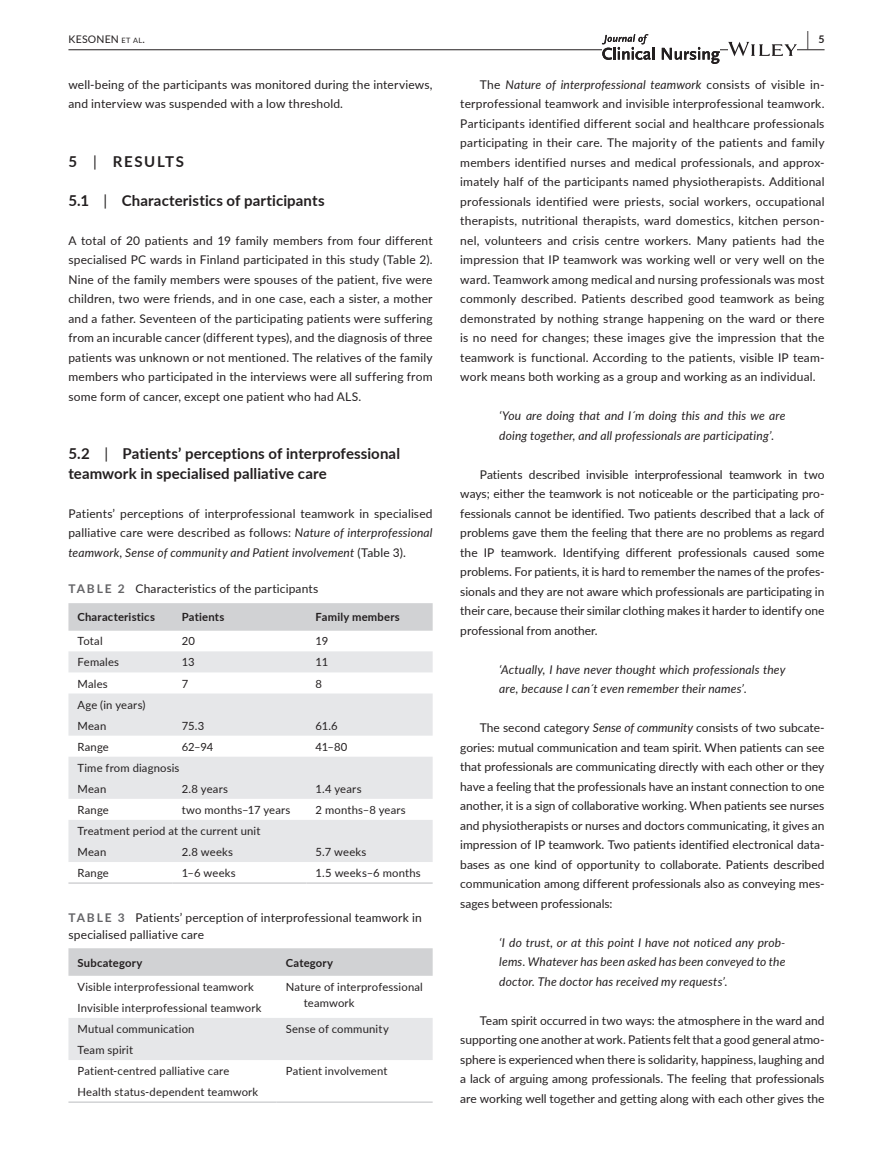
<style>
.page{position:relative;width:893px;height:1174px;background:#fff}
.page>*{position:absolute;margin:0;border:0;box-sizing:border-box;transform-origin:0 0}
.t1{font:700 19.5px "Lato";color:#231f20;scale:.43 1}
.t2{font:700 15px/19.5px "Lato";letter-spacing:.005em;color:#231f20}
.t3{font:700 15px "Lato";letter-spacing:.105em;color:#231f20}
.t4{font:12px/19.5px "Lato";letter-spacing:.01em;color:#231f20;text-align:justify}
.t5{font:italic 12px/19.5px "Lato";letter-spacing:.015em;color:#231f20}
.t6{font:11.25px/21px "Lato";letter-spacing:.015em;color:#231f20}
.t7{font:700 11.25px "Lato";letter-spacing:.02em;color:#231f20}
.t8{font:10.5px "Lato";letter-spacing:.02em;color:#231f20}
.s1{font-size:7.35px}
.s2{font-style:italic}
.s3{font-style:normal}
.s4{font-weight:400}
.s5{font-weight:700;color:#636366}
</style>
<div class="page">
<hr style="left:68px;top:49px;width:756px;height:1px;background:#231f20">
<div style="left:602px;top:34px;width:118px;height:30px;background:#fff"></div>
<svg style="left:602px;top:34px;width:52px;height:26px"></svg>
<svg style="left:662px;top:47px;width:58px;height:17px"></svg>
<svg style="left:728px;top:42px;width:69px;height:14px"></svg>
<div style="left:68px;top:603px;width:365px;height:27px;background:#d1d2d4"></div>
<svg style="left:68px;top:651px;width:365px;height:211px;fill:#e6e7e9"></svg>
<hr style="left:68px;top:882px;width:105px;height:2px;background:#d1d2d4">
<hr style="left:173px;top:882px;width:134px;height:2px;background:#d1d2d4">
<hr style="left:307px;top:882px;width:126px;height:2px;background:#d1d2d4">
<div style="left:68px;top:948px;width:365px;height:27px;background:#d1d2d4"></div>
<div style="left:68px;top:1018px;width:365px;height:42px;background:#e6e7e9"></div>
<hr style="left:68px;top:1101px;width:209px;height:1px;background:#d1d2d4">
<hr style="left:277px;top:1101px;width:156px;height:1px;background:#d1d2d4">
<p class="t8" style="left:68px;top:31px;width:78px">KESONEN <span class="s1">et al</span>.</p>
<h1 class="t1" style="left:807px;top:25px;width:43px">| <sup>5</sup></h1>
<p class="t4" style="left:68px;top:74px;width:366px">well-being of the participants was monitored during the interviews, and interview was suspended with a low threshold.</p>
<p class="t4" style="left:460px;top:74px;width:366px;text-indent:20px">The <span class="s2">Nature of interprofessional teamwork</span> consists of visible in&shy;terprofessional teamwork and invisible interprofessional teamwork.<br>Participants identified different social and healthcare professionals participating in their care. The majority of the patients and family members identified nurses and medical professionals, and approx&shy;imately half of the participants named physiotherapists. Additional professionals identified were priests, social workers, occupational therapists, nutritional therapists, ward domestics, kitchen person&shy;nel, volunteers and crisis centre workers. Many patients had the impression that IP teamwork was working well or very well on the ward. Teamwork among medical and nursing professionals was most commonly described. Patients described good teamwork as being demonstrated by nothing strange happening on the ward or there is no need for changes; these images give the impression that the teamwork is functional. According to the patients, visible IP team&shy;work means both working as a group and working as an individual.</p>
<p class="t5" style="left:499px;top:405px;width:288px">‘You are doing that and I´m doing this and this we are doing together, and all professionals are participating’<span class="s3">.</span></p>
<p class="t4" style="left:460px;top:464px;width:366px;text-indent:20px">Patients described invisible interprofessional teamwork in two ways; either the teamwork is not noticeable or the participating pro&shy;fessionals cannot be identified. Two patients described that a lack of problems gave them the feeling that there are no problems as regard the IP teamwork. Identifying different professionals caused some problems. For patients, it is hard to remember the names of the profes&shy;sionals and they are not aware which professionals are participating in their care, because their similar clothing makes it harder to identify one professional from another.</p>
<p class="t5" style="left:499px;top:659px;width:288px">‘Actually, I have never thought which professionals they are, because I can´t even remember their names’<span class="s3">.</span></p>
<p class="t4" style="left:460px;top:717px;width:366px;text-indent:20px">The second category <span class="s2">Sense of community</span> consists of two subcate&shy;gories: mutual communication and team spirit. When patients can see that professionals are communicating directly with each other or they have a feeling that the professionals have an instant connection to one another, it is a sign of collaborative working. When patients see nurses and physiotherapists or nurses and doctors communicating, it gives an impression of IP teamwork. Two patients identified electronical data&shy;bases as one kind of opportunity to collaborate. Patients described communication among different professionals also as conveying mes&shy;sages between professionals:</p>
<p class="t5" style="left:499px;top:932px;width:288px;text-align:justify">‘I do trust, or at this point I have not noticed any prob&shy;lems. Whatever has been asked has been conveyed to the doctor. The doctor has received my requests’<span class="s3">.</span></p>
<p class="t4" style="left:460px;top:1010px;width:366px;text-indent:20px">Team spirit occurred in two ways: the atmosphere in the ward and supporting one another at work. Patients felt that a good general atmo&shy;sphere is experienced when there is solidarity, happiness, laughing and a lack of arguing among professionals. The feeling that professionals are working well together and getting along with each other gives the</p>
<p class="t3" style="left:68px;top:150px;width:117px">5 <span class="s4">|</span> RESULTS</p>
<p class="t2" style="left:68px;top:190px;width:258px">5.1 <span class="s4">|</span> Characteristics of participants</p>
<p class="t4" style="left:68px;top:230px;width:366px">A total of 20 patients and 19 family members from four different specialised PC wards in Finland participated in this study (Table 2).<br>Nine of the family members were spouses of the patient, five were children, two were friends, and in one case, each a sister, a mother and a father. Seventeen of the participating patients were suffering from an incurable cancer (different types), and the diagnosis of three patients was unknown or not mentioned. The relatives of the family members who participated in the interviews were all suffering from some form of cancer, except one patient who had ALS.</p>
<p class="t2" style="left:68px;top:443px;width:333px">5.2 <span class="s4">|</span> Patients’ perceptions of interprofessional teamwork in specialised palliative care</p>
<p class="t4" style="left:68px;top:503px;width:366px">Patients’ perceptions of interprofessional teamwork in specialised palliative care were described as follows: <span class="s2">Nature of interprofessional teamwork</span>, <span class="s2">Sense of community and Patient involvement</span> (Table 3).</p>
<p class="t4" style="left:68px;top:579px;width:252px"><span class="s5">TABLE 2</span> Characteristics of the participants</p>
<p class="t7" style="left:77px;top:609px;width:79px">Characteristics</p>
<p class="t7" style="left:182px;top:609px;width:44px">Patients</p>
<p class="t7" style="left:316px;top:609px;width:86px">Family members</p>
<p class="t6" style="left:77px;top:630px;width:27px">Total</p>
<p class="t6" style="left:182px;top:630px;width:15px">20</p>
<p class="t6" style="left:316px;top:630px;width:14px">19</p>
<p class="t6" style="left:77px;top:651px;width:43px">Females</p>
<p class="t6" style="left:182px;top:651px;width:14px">13</p>
<p class="t6" style="left:316px;top:651px;width:14px">11</p>
<p class="t6" style="left:77px;top:672px;width:32px">Males</p>
<p class="t6" style="left:182px;top:672px;width:8px">7</p>
<p class="t6" style="left:316px;top:672px;width:8px">8</p>
<p class="t6" style="left:77px;top:693px;width:69px">Age (in years)<br>Mean</p>
<p class="t6" style="left:182px;top:714px;width:24px">75.3</p>
<p class="t6" style="left:316px;top:714px;width:24px">61.6</p>
<p class="t6" style="left:77px;top:735px;width:33px">Range</p>
<p class="t6" style="left:182px;top:735px;width:33px">62–94</p>
<p class="t6" style="left:316px;top:735px;width:33px">41–80</p>
<p class="t6" style="left:77px;top:756px;width:104px">Time from diagnosis<br>Mean</p>
<p class="t6" style="left:182px;top:777px;width:48px">2.8 years</p>
<p class="t6" style="left:316px;top:777px;width:47px">1.4 years</p>
<p class="t6" style="left:77px;top:799px;width:33px">Range</p>
<p class="t6" style="left:182px;top:799px;width:110px">two months–17 years</p>
<p class="t6" style="left:316px;top:799px;width:92px">2 months–8 years</p>
<p class="t6" style="left:77px;top:820px;width:184px">Treatment period at the current unit<br>Mean</p>
<p class="t6" style="left:182px;top:841px;width:53px">2.8 weeks</p>
<p class="t6" style="left:316px;top:841px;width:52px">5.7 weeks</p>
<p class="t6" style="left:77px;top:862px;width:33px">Range</p>
<p class="t6" style="left:182px;top:862px;width:55px">1–6 weeks</p>
<p class="t6" style="left:316px;top:862px;width:107px">1.5 weeks–6 months</p>
<p class="t4" style="left:68px;top:909px;width:355px;line-height:16.5px"><span class="s5">TABLE 3</span> Patients’ perception of interprofessional teamwork in specialised palliative care</p>
<p class="t7" style="left:77px;top:954px;width:66px">Subcategory</p>
<p class="t7" style="left:286px;top:954px;width:49px">Category</p>
<p class="t6" style="left:77px;top:975px;width:178px">Visible interprofessional teamwork</p>
<p class="t6" style="left:304px;top:978px;width:121px;line-height:15.8px;text-indent:-18px">Nature of interprofessional teamwork</p>
<p class="t6" style="left:77px;top:996px;width:185px">Invisible interprofessional teamwork<br>Mutual communication</p>
<p class="t6" style="left:286px;top:1018px;width:105px">Sense of community</p>
<p class="t6" style="left:77px;top:1039px;width:153px">Team spirit<br>Patient-centred palliative care</p>
<p class="t6" style="left:286px;top:1060px;width:103px">Patient involvement</p>
<p class="t6" style="left:77px;top:1081px;width:182px">Health status-dependent teamwork</p>
</div>
